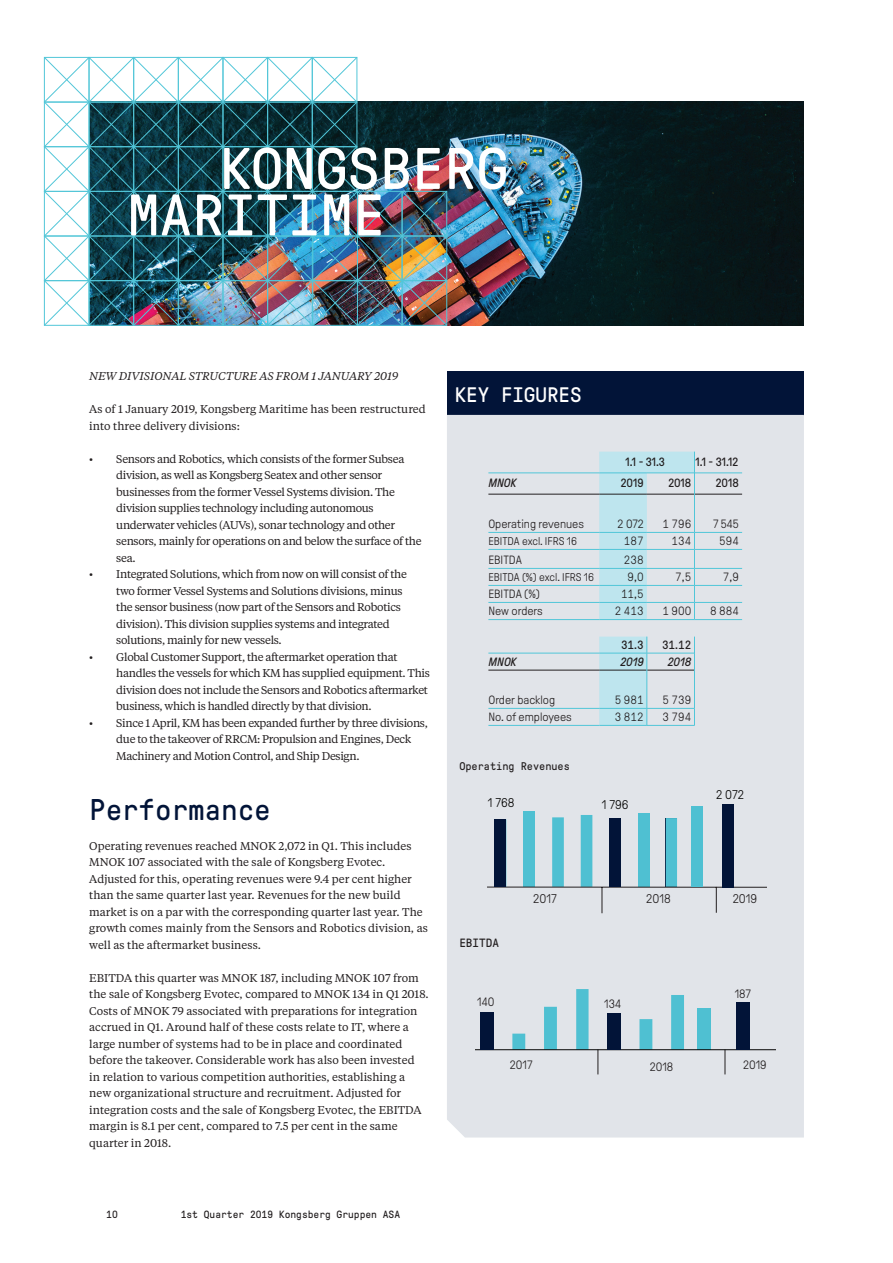
<style>
.page{position:relative;width:893px;height:1263px;background:#fff}
.page>*{position:absolute;margin:0;border:0;box-sizing:border-box;transform-origin:0 0}
.t1{font:58.5px/46.5px "GT Pressura Mono";color:#fff}
.t2{font:30px "GT Pressura Mono";color:#021438}
.t3{font:21px "GT Pressura Mono";color:#fff}
.t4{font:300 12.6px "GT Pressura";color:#231f20}
.t5{font:300 12.6px "GT Pressura";color:#050504}
.t6{font:300 12.15px "GT Pressura";color:#231f20}
.t7{font:300 12px "GT Pressura";color:#231f20}
.t8{font:12px "GT Pressura";color:#231f20}
.t9{font:italic 12px "GT Pressura";color:#231f20}
.t10{font:12px "GT Pressura Mono";color:#231f20}
.t11{font:11.25px/16.5px "Tiempos Text";letter-spacing:-.01em;color:#231f20}
.t12{font:11.25px/16.5px "Tiempos Text";letter-spacing:-.03em;color:#231f20}
.t13{font:italic 11.25px "Tiempos Text";color:#231f20}
.t14{font:300 11.25px "GT Pressura";color:#231f20}
.t15{font:11.1px "GT Pressura Mono";color:#231f20}
.t16{font:10.5px "GT Pressura Mono";color:#231f20}
</style>
<div class="page">
<img style="left:447px;top:102px;width:357px;height:224px">
<div style="left:447px;top:371px;width:357px;height:45px;background:#021438"></div>
<div style="left:447px;top:415px;width:357px;height:722px;background:#e1e4e9"></div>
<hr style="left:488px;top:473px;width:111px;height:1px;background:#51c6d8">
<hr style="left:695px;top:473px;width:47px;height:1px;background:#51c6d8">
<hr style="left:488px;top:549px;width:111px;height:1px;background:#51c6d8">
<hr style="left:488px;top:585px;width:111px;height:1px;background:#51c6d8">
<hr style="left:488px;top:602px;width:111px;height:1px;background:#51c6d8">
<hr style="left:695px;top:602px;width:47px;height:1px;background:#51c6d8">
<hr style="left:488px;top:653px;width:111px;height:1px;background:#51c6d8">
<hr style="left:488px;top:708px;width:111px;height:1px;background:#51c6d8">
<hr style="left:488px;top:725px;width:111px;height:1px;background:#51c6d8">
<hr style="left:599px;top:725px;width:48px;height:1px;background:#51c6d8">
<hr style="left:647px;top:725px;width:48px;height:1px;background:#51c6d8">
<hr style="left:488px;top:494px;width:111px;height:1px;background:#231f20">
<hr style="left:695px;top:494px;width:47px;height:1px;background:#231f20">
<hr style="left:488px;top:670px;width:111px;height:1px;background:#231f20">
<hr style="left:488px;top:532px;width:111px;height:1px;background:#51c6d8">
<hr style="left:488px;top:568px;width:111px;height:1px;background:#51c6d8">
<svg style="left:599px;top:452px;width:96px;height:273px;background:#cae2e9"></svg>
<hr style="left:694px;top:532px;width:48px;height:1px;background:#51c6d8">
<hr style="left:694px;top:549px;width:48px;height:1px;background:#51c6d8">
<hr style="left:694px;top:568px;width:48px;height:1px;background:#51c6d8">
<hr style="left:694px;top:585px;width:48px;height:1px;background:#51c6d8">
<hr style="left:488px;top:619px;width:111px;height:1px;background:#51c6d8">
<hr style="left:599px;top:619px;width:48px;height:1px;background:#51c6d8">
<hr style="left:647px;top:619px;width:47px;height:1px;background:#51c6d8">
<hr style="left:694px;top:619px;width:48px;height:1px;background:#51c6d8">
<img style="left:44px;top:57px;width:403px;height:269px">
<div style="left:524px;top:811px;width:11px;height:76px;background:#4fc0d2"></div>
<div style="left:638px;top:814px;width:11px;height:73px;background:#4fc0d2"></div>
<svg style="left:495px;top:815px;width:182px;height:98px;background:#b5d5de"></svg>
<svg style="left:716px;top:888px;width:1px;height:25px"></svg>
<hr style="left:488px;top:887px;width:278px;height:1px;background:#231f20">
<div style="left:610px;top:818px;width:11px;height:69px;background:#021438"></div>
<div style="left:495px;top:819px;width:11px;height:68px;background:#021438"></div>
<div style="left:691px;top:807px;width:12px;height:80px;background:#4fc0d2"></div>
<div style="left:722px;top:804px;width:12px;height:83px;background:#021438"></div>
<svg style="left:725px;top:1050px;width:1px;height:24px"></svg>
<svg style="left:481px;top:989px;width:203px;height:85px;background:#c8dce3"></svg>
<div style="left:698px;top:1008px;width:13px;height:41px;background:#4fc0d2"></div>
<hr style="left:475px;top:1049px;width:300px;height:1px;background:#050504">
<div style="left:736px;top:1002px;width:13px;height:48px;background:#021438"></div>
<div style="left:607px;top:1014px;width:13px;height:36px;background:#021438"></div>
<div style="left:480px;top:1012px;width:14px;height:38px;background:#021438"></div>
<h1 class="t1" style="left:128px;top:146px;width:382px;text-indent:91px">KONGSBERG<br>MARITIME</h1>
<p class="t13" style="left:89px;top:368px;width:311px">NEW DIVISIONAL STRUCTURE AS FROM 1 JANUARY 2019</p>
<p class="t11" style="left:89px;top:400px;width:338px">As of 1 January 2019, Kongsberg Maritime has been restructured into three delivery divisions:</p>
<p class="t12" style="left:116px;top:450px;width:307px;text-indent:-27px">• Sensors and Robotics, which consists of the former Subsea division, as well as Kongsberg Seatex and other sensor businesses from the former Vessel Systems division. The division supplies technology including autonomous underwater vehicles (AUVs), sonar technology and other sensors, mainly for operations on and below the surface of the sea.</p>
<p class="t12" style="left:116px;top:565px;width:292px;text-indent:-27px">• Integrated Solutions, which from now on will consist of the two former Vessel Systems and Solutions divisions, minus the sensor business (now part of the Sensors and Robotics division). This division supplies systems and integrated solutions, mainly for new vessels.</p>
<p class="t12" style="left:116px;top:648px;width:315px;text-indent:-27px">• Global Customer Support, the aftermarket operation that handles the vessels for which KM has supplied equipment. This division does not include the Sensors and Robotics aftermarket business, which is handled directly by that division.</p>
<p class="t12" style="left:116px;top:714px;width:313px;text-indent:-27px">• Since 1 April, KM has been expanded further by three divisions, due to the takeover of RRCM: Propulsion and Engines, Deck<br>Machinery and Motion Control, and Ship Design.</p>
<h2 class="t2" style="left:89px;top:793px;width:183px">Performance</h2>
<p class="t11" style="left:89px;top:837px;width:340px">Operating revenues reached MNOK 2,072 in Q1. This includes MNOK 107 associated with the sale of Kongsberg Evotec.<br>Adjusted for this, operating revenues were 9.4 per cent higher than the same quarter last year. Revenues for the new build market is on a par with the corresponding quarter last year. The growth comes mainly from the Sensors and Robotics division, as well as the aftermarket business.</p>
<p class="t11" style="left:89px;top:969px;width:341px">EBITDA this quarter was MNOK 187, including MNOK 107 from the sale of Kongsberg Evotec, compared to MNOK 134 in Q1 2018.<br>Costs of MNOK 79 associated with preparations for integration accrued in Q1. Around half of these costs relate to IT, where a large number of systems had to be in place and coordinated before the takeover. Considerable work has also been invested<br>in relation to various competition authorities, establishing a new organizational structure and recruitment. Adjusted for integration costs and the sale of Kongsberg Evotec, the EBITDA margin is 8.1 per cent, compared to 7.5 per cent in the same quarter in 2018.</p>
<p class="t16" style="left:106px;top:1209px;width:13px">10</p>
<p class="t16" style="left:181px;top:1209px;width:221px">1st Quarter 2019 Kongsberg Gruppen ASA</p>
<h3 class="t3" style="left:455px;top:383px;width:129px">KEY FIGURES</h3>
<p class="t8" style="left:626px;top:455px;width:41px">1.1 - 31.3</p>
<p class="t8" style="left:695px;top:455px;width:44px">1.1 - 31.12</p>
<p class="t9" style="left:488px;top:477px;width:30px">MNOK</p>
<p class="t8" style="left:621px;top:477px;width:24px">2019</p>
<p class="t8" style="left:668px;top:477px;width:24px">2018</p>
<p class="t8" style="left:716px;top:477px;width:24px">2018</p>
<p class="t7" style="left:488px;top:518px;width:97px">Operating revenues</p>
<p class="t7" style="left:618px;top:518px;width:28px">2 072</p>
<p class="t7" style="left:662px;top:518px;width:30px">1 796</p>
<p class="t7" style="left:713px;top:518px;width:27px">7 545</p>
<p class="t14" style="left:488px;top:535px;width:90px">EBITDA excl. IFRS 16</p>
<p class="t7" style="left:624px;top:535px;width:21px">187</p>
<p class="t7" style="left:671px;top:535px;width:21px">134</p>
<p class="t7" style="left:719px;top:535px;width:21px">594</p>
<p class="t7" style="left:488px;top:554px;width:35px">EBITDA</p>
<p class="t7" style="left:624px;top:554px;width:21px">238</p>
<p class="t14" style="left:488px;top:571px;width:107px">EBITDA (%) excl. IFRS 16</p>
<p class="t7" style="left:628px;top:571px;width:18px">9,0</p>
<p class="t7" style="left:675px;top:571px;width:18px">7,5</p>
<p class="t7" style="left:723px;top:571px;width:18px">7,9</p>
<p class="t7" style="left:488px;top:588px;width:53px">EBITDA (%)</p>
<p class="t7" style="left:621px;top:588px;width:24px">11,5</p>
<p class="t7" style="left:488px;top:605px;width:56px">New orders</p>
<p class="t7" style="left:615px;top:605px;width:30px">2 413</p>
<p class="t7" style="left:662px;top:605px;width:30px">1 900</p>
<p class="t7" style="left:710px;top:605px;width:30px">8 884</p>
<p class="t8" style="left:621px;top:638px;width:24px">31.3</p>
<p class="t8" style="left:662px;top:638px;width:31px">31.12</p>
<p class="t9" style="left:488px;top:655px;width:30px">MNOK</p>
<p class="t9" style="left:620px;top:655px;width:25px">2019</p>
<p class="t9" style="left:668px;top:655px;width:25px">2018</p>
<p class="t7" style="left:488px;top:694px;width:68px">Order backlog</p>
<p class="t7" style="left:615px;top:694px;width:30px">5 981</p>
<p class="t7" style="left:662px;top:694px;width:30px">5 739</p>
<p class="t7" style="left:488px;top:711px;width:85px">No. of employees</p>
<p class="t7" style="left:615px;top:711px;width:30px">3 812</p>
<p class="t7" style="left:662px;top:711px;width:30px">3 794</p>
<p class="t15" style="left:459px;top:760px;width:112px">Operating Revenues</p>
<p class="t5" style="left:488px;top:796px;width:28px">1 768</p>
<p class="t5" style="left:602px;top:798px;width:28px">1 796</p>
<p class="t5" style="left:716px;top:788px;width:29px">2 072</p>
<p class="t10" style="left:459px;top:937px;width:41px">EBITDA</p>
<p class="t4" style="left:533px;top:892px;width:25px">2017</p>
<p class="t4" style="left:646px;top:892px;width:26px">2018</p>
<p class="t4" style="left:733px;top:892px;width:26px">2019</p>
<p class="t6" style="left:477px;top:995px;width:19px">140</p>
<p class="t6" style="left:604px;top:997px;width:18px">134</p>
<p class="t6" style="left:735px;top:987px;width:18px">187</p>
<p class="t6" style="left:510px;top:1058px;width:24px">2017</p>
<p class="t6" style="left:650px;top:1060px;width:25px">2018</p>
<p class="t6" style="left:743px;top:1058px;width:25px">2019</p>
</div>
